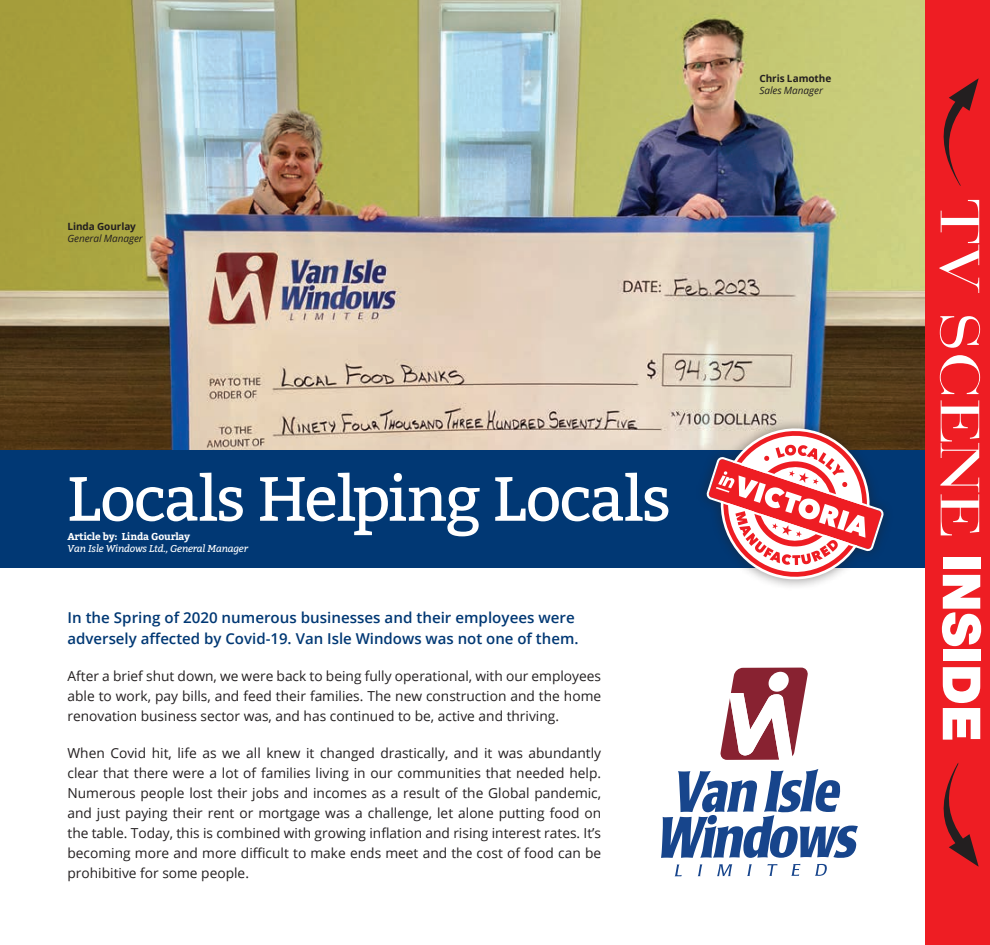
<style>
.page{position:relative;width:990px;height:945px;background:#fff}
.page>*{position:absolute;margin:0;border:0;box-sizing:border-box;transform-origin:0 0}
.Date_-_Donation{font:62.5px "Bitter";letter-spacing:-.03em;color:#fff}
.t1{font:600 15px/21.2px "Open Sans";color:#013874}
.t2{font:13.75px/20px "Open Sans";color:#231f20;text-align:justify}
.Date_-_Donation-2{font:italic 10px "Bitter";letter-spacing:-.02em;color:#fff}
.Date_-_Donation-3{font:italic 10px "Open Sans";letter-spacing:-.005em;color:#231f20}
.Date_-_Donation-4{font:700 10px "Open Sans";letter-spacing:-.005em;color:#231f20}
.Date_-_Donation-5{font:700 10px "Bitter";letter-spacing:-.02em;color:#fff}
</style>
<div class="page">
<img style="left:0;top:0;width:925px;height:451px">
<div style="left:0;top:451px;width:990px;height:117px;background:#013874"></div>
<svg style="left:720px;top:668px;width:88px;height:92px"></svg>
<svg style="left:661px;top:769px;width:197px;height:89px"></svg>
<svg style="left:675px;top:864px;width:7px;height:12px"></svg>
<svg style="left:698px;top:864px;width:4px;height:12px"></svg>
<svg style="left:717px;top:864px;width:15px;height:12px"></svg>
<svg style="left:747px;top:864px;width:5px;height:12px"></svg>
<svg style="left:767px;top:864px;width:10px;height:12px"></svg>
<svg style="left:791px;top:864px;width:9px;height:12px"></svg>
<svg style="left:815px;top:864px;width:12px;height:12px"></svg>
<div style="left:696px;top:417px;width:198px;height:174px;background:#231f20;opacity:.5"></div>
<svg style="left:707px;top:428px;width:177px;height:151px"></svg>
<div style="left:925px;top:0;width:65px;height:945px;background:#ee1d23"></div>
<div style="left:943px;top:557px;width:37px;height:12px;background:#fff"></div>
<svg style="left:942px;top:575px;width:39px;height:71px"></svg>
<div style="left:943px;top:650px;width:37px;height:11px;background:#fff"></div>
<svg style="left:943px;top:667px;width:37px;height:73px"></svg>
<svg style="left:939px;top:200px;width:40px;height:93px"></svg>
<svg style="left:940px;top:316px;width:40px;height:32px"></svg>
<svg style="left:940px;top:355px;width:40px;height:39px"></svg>
<svg style="left:940px;top:400px;width:39px;height:135px"></svg>
<svg style="left:943px;top:78px;width:36px;height:108px"></svg>
<svg style="left:943px;top:762px;width:36px;height:105px"></svg>
<p class="Date_-_Donation-4" style="left:68px;top:219px;width:70px">Linda Gourlay</p>
<p class="Date_-_Donation-3" style="left:68px;top:231px;width:77px">General Manager</p>
<p class="Date_-_Donation-4" style="left:759px;top:72px;width:73px">Chris Lamothe</p>
<p class="Date_-_Donation-3" style="left:759px;top:84px;width:65px">Sales Manager</p>
<p class="Date_-_Donation" style="left:68px;top:454px;width:605px">Locals Helping Locals</p>
<p class="Date_-_Donation-5" style="left:68px;top:529px;width:124px">Article by: Linda Gourlay</p>
<p class="Date_-_Donation-2" style="left:68px;top:541px;width:182px">Van Isle Windows Ltd., General Manager</p>
<p class="t1" style="left:68px;top:606px;width:513px">In the Spring of 2020 numerous businesses and their employees were adversely affected by Covid-19. Van Isle Windows was not one of them.</p>
<p class="t2" style="left:68px;top:665px;width:535px">After a brief shut down, we were back to being fully operational, with our employees able to work, pay bills, and feed their families. The new construction and the home renovation business sector was, and has continued to be, active and thriving.</p>
<p class="t2" style="left:68px;top:742px;width:535px">When Covid hit, life as we all knew it changed drastically, and it was abundantly clear that there were a lot of families living in our communities that needed help.<br>Numerous people lost their jobs and incomes as a result of the Global pandemic, and just paying their rent or mortgage was a challenge, let alone putting food on the table. Today, this is combined with growing inflation and rising interest rates. It’s becoming more and more difficult to make ends meet and the cost of food can be prohibitive for some people.</p>
</div>
